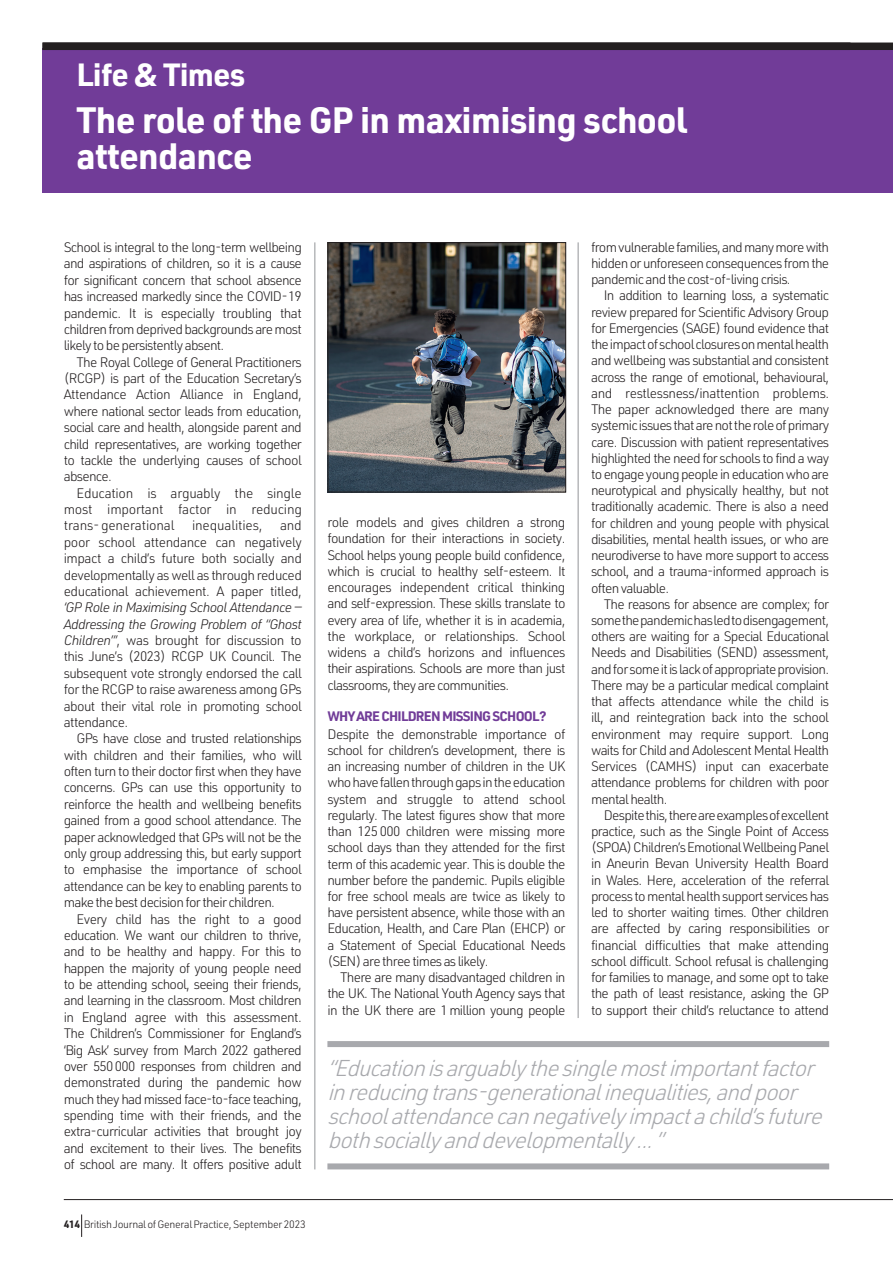
<style>
.page{position:relative;width:893px;height:1263px;background:#fff}
.page>*{position:absolute;margin:0;border:0;box-sizing:border-box;transform-origin:0 0}
.t1{font:700 36px/36px "URWDIN";letter-spacing:-.02em;color:#fff}
.t2{font:700 31.5px "URWDIN";letter-spacing:-.025em;color:#fff}
.t3{font:italic 300 22.5px/24px "URWDIN";color:#a8a9ad}
.t4{font:300 13.5px/16.2px "URWDIN";letter-spacing:-.055em;color:#231f20;text-align:justify}
.t5{font:700 13.5px "URWDIN";letter-spacing:-.055em;color:#713c98}
.t6{font:300 13.5px "URWDIN";letter-spacing:-.015em;color:#231f20}
.t7{font:300 10.5px "URWDIN";letter-spacing:-.025em;color:#231f20}
.s1{font-style:italic}
.s2{font-weight:700}
</style>
<div class="page">
<div style="left:43px;top:49px;width:850px;height:144px;background:#713c98"></div>
<hr style="left:315px;top:242px;width:1px;height:927px;background:#939598">
<div style="left:43px;top:43px;width:850px;height:7px;background:#231f20"></div>
<div style="left:327px;top:1041px;width:502px;height:6px;background:#a8a9ad"></div>
<div style="left:327px;top:1163px;width:502px;height:6px;background:#a8a9ad"></div>
<hr style="left:578px;top:242px;width:1px;height:776px;background:#939598">
<img style="left:330px;top:244px;width:234px;height:246px">
<div style="left:328px;top:242px;width:238px;height:250px;border:1px solid #231f20"></div>
<hr style="left:64px;top:1199px;width:829px;height:1px;background:#231f20">
<svg style="left:81px;top:1214px;width:1px;height:23px"></svg>
<h2 class="t2" style="left:77px;top:53px;width:170px">Life &amp; Times</h2>
<h1 class="t1" style="left:77px;top:101px;width:612px">The role of the GP in maximising school attendance</h1>
<p class="t4" style="left:64px;top:239px;width:240px">School is integral to the long-term wellbeing and aspirations of children, so it is a cause for significant concern that school absence has increased markedly since the COVID- 19 pandemic. It is especially troubling that children from deprived backgrounds are most likely to be persistently absent.</p>
<p class="t4" style="left:64px;top:353px;width:240px;text-indent:13px">The Royal College of General Practitioners (RCGP) is part of the Education Secretary’s Attendance Action Alliance in England, where national sector leads from education, social care and health, alongside parent and child representatives, are working together to tackle the underlying causes of school absence.</p>
<p class="t4" style="left:64px;top:484px;width:240px;text-indent:13px">Education is arguably the single most important factor in reducing trans- generational</p>
<p class="t6" style="left:192px;top:517px;width:72px">inequalities,</p>
<p class="t4" style="left:64px;top:517px;width:240px;text-indent:216px">and poor school attendance can negatively impact a child’s future both socially and developmentally as well as through reduced educational achievement. A paper titled,</p>
<p class="t4" style="left:64px;top:599px;width:240px"><span class="s1">‘GP Role in Maximising School Attendance — Addressing the Growing Problem of “Ghost Children”’</span>, was brought for discussion to this June’s (2023) RCGP UK Council. The subsequent vote strongly endorsed the call for the RCGP to raise awareness among GPs about their vital role in promoting school attendance.</p>
<p class="t4" style="left:64px;top:730px;width:240px;text-indent:13px">GPs have close and trusted relationships with children and their families, who will often turn to their doctor first when they have concerns. GPs can use this opportunity to reinforce the health and wellbeing benefits gained from a good school attendance. The paper acknowledged that GPs will not be the only group addressing this, but early support to emphasise the importance of school attendance can be key to enabling parents to make the best decision for their children.</p>
<p class="t4" style="left:64px;top:910px;width:240px;text-indent:13px">Every child has the right to a good education. We want our children to thrive, and to be healthy and happy. For this to happen the majority of young people need to be attending school, seeing their friends, and learning in the classroom. Most children in England agree with this assessment.<br>The Children’s Commissioner for England’s ‘Big Ask’ survey from March 2022 gathered over 550 000 responses from children and demonstrated during the pandemic how much they had missed face-to-face teaching, spending time with their friends, and the extra-curricular activities that brought joy and excitement to their lives. The benefits of school are many. It offers positive adult</p>
<p class="t4" style="left:327px;top:514px;width:240px">role models and gives children a strong foundation for their interactions in society.<br>School helps young people build confidence, which is crucial to healthy self-esteem. It encourages independent critical thinking and self-expression. These skills translate to every area of life, whether it is in academia, the workplace, or relationships. School widens a child’s horizons and influences their aspirations. Schools are more than just classrooms, they are communities.</p>
<p class="t5" style="left:327px;top:707px;width:221px">WHY ARE CHILDREN MISSING SCHOOL?</p>
<p class="t4" style="left:327px;top:725px;width:240px">Despite the demonstrable importance of school for children’s development, there is an increasing number of children in the UK who have fallen through gaps in the education system and struggle to attend school regularly. The latest figures show that more than 125 000 children were missing more school days than they attended for the first term of this academic year. This is double the number before the pandemic. Pupils eligible for free school meals are twice as likely to have persistent absence, while those with an Education, Health, and Care Plan (EHCP) or a Statement of Special Educational Needs (SEN) are three times as likely.</p>
<p class="t4" style="left:327px;top:969px;width:240px;text-indent:13px">There are many disadvantaged children in the UK. The National Youth Agency says that in the UK there are 1 million young people</p>
<p class="t4" style="left:591px;top:238px;width:240px">from vulnerable families, and many more with hidden or unforeseen consequences from the pandemic and the cost-of-living crisis.</p>
<p class="t4" style="left:591px;top:287px;width:240px;text-indent:13px">In addition to learning loss, a systematic review prepared for Scientific Advisory Group for Emergencies (SAGE) found evidence that the impact of school closures on mental health and wellbeing was substantial and consistent across the range of emotional, behavioural, and restlessness/inattention problems.<br>The paper acknowledged there are many systemic issues that are not the role of primary care. Discussion with patient representatives highlighted the need for schools to find a way to engage young people in education who are neurotypical and physically healthy, but not traditionally academic. There is also a need for children and young people with physical disabilities, mental health issues, or who are neurodiverse to have more support to access school, and a trauma-informed approach is often valuable.</p>
<p class="t4" style="left:591px;top:595px;width:240px;text-indent:13px">The reasons for absence are complex; for some the pandemic has led to disengagement, others are waiting for a Special Educational Needs and Disabilities (SEND) assessment, and for some it is lack of appropriate provision.<br>There may be a particular medical complaint that affects attendance while the child is ill, and reintegration back into the school environment may require support. Long waits for Child and Adolescent Mental Health Services (CAMHS) input can exacerbate attendance problems for children with poor mental health.</p>
<p class="t4" style="left:591px;top:806px;width:240px;text-indent:13px">Despite this, there are examples of excellent practice, such as the Single Point of Access (SPOA) Children’s Emotional Wellbeing Panel in Aneurin Bevan University Health Board in Wales. Here, acceleration of the referral process to mental health support services has led to shorter waiting times. Other children are affected by caring responsibilities or financial difficulties that make attending school difficult. School refusal is challenging for families to manage, and some opt to take the path of least resistance, asking the GP to support their child’s reluctance to attend</p>
<h3 class="t3" style="left:327px;top:1055px;width:503px">“Educationisarguablythesinglemostimportantfactor inreducingtrans-generationalinequalities,andpoor schoolattendancecannegativelyimpactachild’sfuture bothsociallyanddevelopmentally...”</h3>
<p class="t7" style="left:64px;top:1218px;width:243px"><span class="s2">414</span> BritishJournalofGeneralPractice, September 2023</p>
</div>
